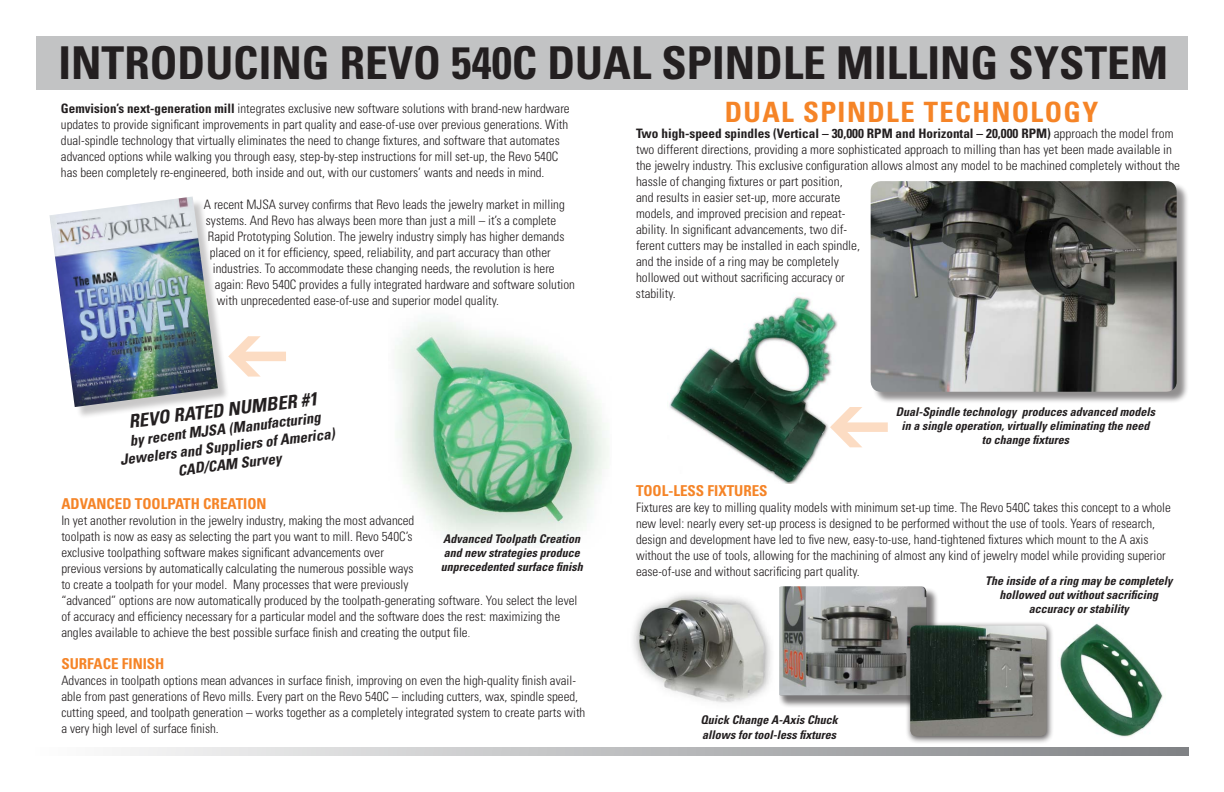
<style>
.page{position:relative;width:1224px;height:792px;background:#fff}
.page>*{position:absolute;margin:0;border:0;box-sizing:border-box;transform-origin:0 0}
.Address{font:700 condensed 45.3px "Univers LT Std";color:#231f20}
.t1{font:700 condensed 28px "Univers LT Std";letter-spacing:.05em;color:#f58427}
.t2{font:italic 700 condensed 18.5px "Univers LT Std";color:#231f20}
.t3{font:700 condensed 15px "Univers LT Std";color:#f58427}
.t4{font:italic 700 condensed 14.8px "Univers LT Std";color:#231f20}
.Address-2{font:300 condensed 13px/16px "Univers LT Std";color:#231f20}
.t5{font:italic 700 condensed 12px/14px "Univers LT Std";color:#231f20;text-align:center}
.s1{font-weight:700}
.s2{font-size:11px}
</style>
<div class="page">
<img style="left:669px;top:296px;width:169px;height:188px">
<img style="left:395px;top:319px;width:214px;height:225px">
<div style="left:36px;top:36px;width:1152px;height:54px;background:#c2c3c4"></div>
<div style="left:872px;top:183px;width:321px;height:226px;background:#231f20;opacity:.5"></div>
<img style="left:871px;top:181px;width:306px;height:211px">
<div style="left:778px;top:588px;width:165px;height:124px;background:#231f20;opacity:.6"></div>
<img style="left:779px;top:586px;width:147px;height:109px">
<img style="left:1060px;top:623px;width:103px;height:114px">
<div style="left:51px;top:198px;width:184px;height:226px;background:#231f20;opacity:.25"></div>
<img style="left:50px;top:196px;width:168px;height:211px">
<svg style="left:121px;top:747px;width:1068px;height:9px;background:#babbbd"></svg>
<img style="left:633px;top:588px;width:146px;height:124px">
<svg style="left:228px;top:336px;width:58px;height:41px"></svg>
<svg style="left:830px;top:407px;width:58px;height:40px"></svg>
<div style="left:905px;top:621px;width:153px;height:127px;background:#231f20;opacity:.75"></div>
<img style="left:910px;top:626px;width:137px;height:110px">
<p class="Address" style="left:58px;top:35px;width:1111px">INTRODUCING REVO 540C DUAL SPINDLE MILLING SYSTEM</p>
<p class="t1" style="left:725px;top:95px;width:375px">DUAL SPINDLE TECHNOLOGY</p>
<p class="Address-2" style="left:636px;top:126px;width:546px"><span class="s1">TWO HIGH-SPEED SPINDLES (VERTICAL – 30,000 RPM AND HORIZONTAL – 20,000 RPM)</span> approach the model from two different directions, providing a more sophisticated approach to milling than has yet been made available in the jewelry industry. This exclusive configuration allows almost any model to be machined completely without the hassle of changing fixtures or part position,<br>and results in easier set-up, more accurate<br>models, and improved precision and repeat-<br>ability. In significant advancements, two dif-<br>ferent cutters may be installed in each spindle,<br>and the inside of a ring may be completely<br>hollowed out without sacrificing accuracy or<br>stability.</p>
<p class="Address-2" style="left:61px;top:101px;width:510px;text-align:justify"><span class="s1">GEMVISION’S NEXT-GENERATION MILL</span> integrates exclusive new software solutions with brand-new hardware updates to provide significant improvements in part quality and ease-of-use over previous generations. With dual-spindle technology that virtually eliminates the need to change fixtures, and software that automates</p>
<p class="Address-2" style="left:61px;top:149px;width:499px">advanced options while walking you through easy, step-by-step instructions for mill set-up, the Revo 540C</p>
<p class="Address-2" style="left:61px;top:165px;width:485px">has been completely re-engineered, both inside and out, with our customers’ wants and needs in mind.</p>
<p class="Address-2" style="left:204px;top:197px;width:362px">A recent MJSA survey confirms that Revo leads the jewelry market in milling systems. And Revo has always been more than just a mill – it’s a complete</p>
<p class="Address-2" style="left:208px;top:229px;width:358px">Rapid Prototyping Solution. The jewelry industry simply has higher demands placed on it for efficiency, speed, reliability, and part accuracy than other</p>
<p class="Address-2" style="left:213px;top:261px;width:343px">industries. To accommodate these changing needs, the revolution is here</p>
<p class="Address-2" style="left:215px;top:277px;width:362px">again: Revo 540C provides a fully integrated hardware and software solution with unprecedented ease-of-use and superior model quality.</p>
<p class="t2" style="left:127px;top:410px;width:191px;rotate:-7deg">REVO RATED NU MBER #1</p>
<p class="t4" style="left:129px;top:431px;width:195px;rotate:-7deg">by recent MJSA (Manufacturing</p>
<p class="t4" style="left:119px;top:451px;width:218px;rotate:-7deg">Jewelers and Suppliers of America)</p>
<p class="t4" style="left:177px;top:461px;width:106px;rotate:-7deg">CAD /CA M Survey</p>
<p class="t3" style="left:61px;top:494px;width:207px">ADVANCED TOOLPATH CREATION</p>
<p class="Address-2" style="left:61px;top:512px;width:355px">In yet another revolution in the jewelry industry, making the most advanced toolpath is now as easy as selecting the part you want to mill. Revo 540C’s exclusive toolpathing software makes significant advancements over</p>
<p class="Address-2" style="left:61px;top:560px;width:354px">previous versions by automatically calculating the numerous possible ways to create a toolpath for your model. Many processes that were previously</p>
<p class="Address-2" style="left:61px;top:592px;width:518px">“advanced” options are now automatically produced by the toolpath-generating software. You select the level of accuracy and efficiency necessary for a particular model and the software does the rest: maximizing the angles available to achieve the best possible surface finish and creating the output file<span class="s2">.</span></p>
<p class="t3" style="left:61px;top:654px;width:105px">SURFACE FINISH</p>
<p class="Address-2" style="left:61px;top:672px;width:526px">Advances in toolpath options mean advances in surface finish, improving on even the high-quality finish avail&shy;able from past generations of Revo mills. Every part on the Revo 540C – including cutters, wax, spindle speed, cutting speed, and toolpath generation – works together as a completely integrated system to create parts with a very high level of surface finish.</p>
<p class="t5" style="left:443px;top:531px;width:139px">Advanced Toolpath Creation</p>
<p class="t5" style="left:444px;top:546px;width:137px">and new strategies produce</p>
<p class="t5" style="left:441px;top:560px;width:143px">unprecedented surface finish</p>
<p class="t5" style="left:896px;top:404px;width:261px">Dual-Spindle technology produces advanced models</p>
<p class="t5" style="left:902px;top:419px;width:251px">in a single operation, virtually eliminating the need</p>
<p class="t5" style="left:982px;top:433px;width:89px">to change fixtures</p>
<p class="t3" style="left:636px;top:481px;width:131px">TOOL-LESS FIXTURES</p>
<p class="Address-2" style="left:636px;top:499px;width:536px">Fixtures are key to milling quality models with minimum set-up time. The Revo 540C takes this concept to a whole new level: nearly every set-up process is designed to be performed without the use of tools. Years of research, design and development have led to five new, easy-to-use, hand-tightened fixtures which mount to the A axis</p>
<p class="Address-2" style="left:636px;top:547px;width:531px">without the use of tools, allowing for the machining of almost any kind of jewelry model while providing superior ease-of-use and without sacrificing part quality.</p>
<p class="t5" style="left:985px;top:574px;width:189px">The inside of a ring may be completely hollowed out without sacrificing</p>
<p class="t5" style="left:1029px;top:602px;width:101px">accuracy or stability</p>
<p class="t5" style="left:701px;top:713px;width:139px">Quick Change A-Axis Chuck</p>
<p class="t5" style="left:702px;top:727px;width:135px">allows for tool-less fixtures</p>
</div>
